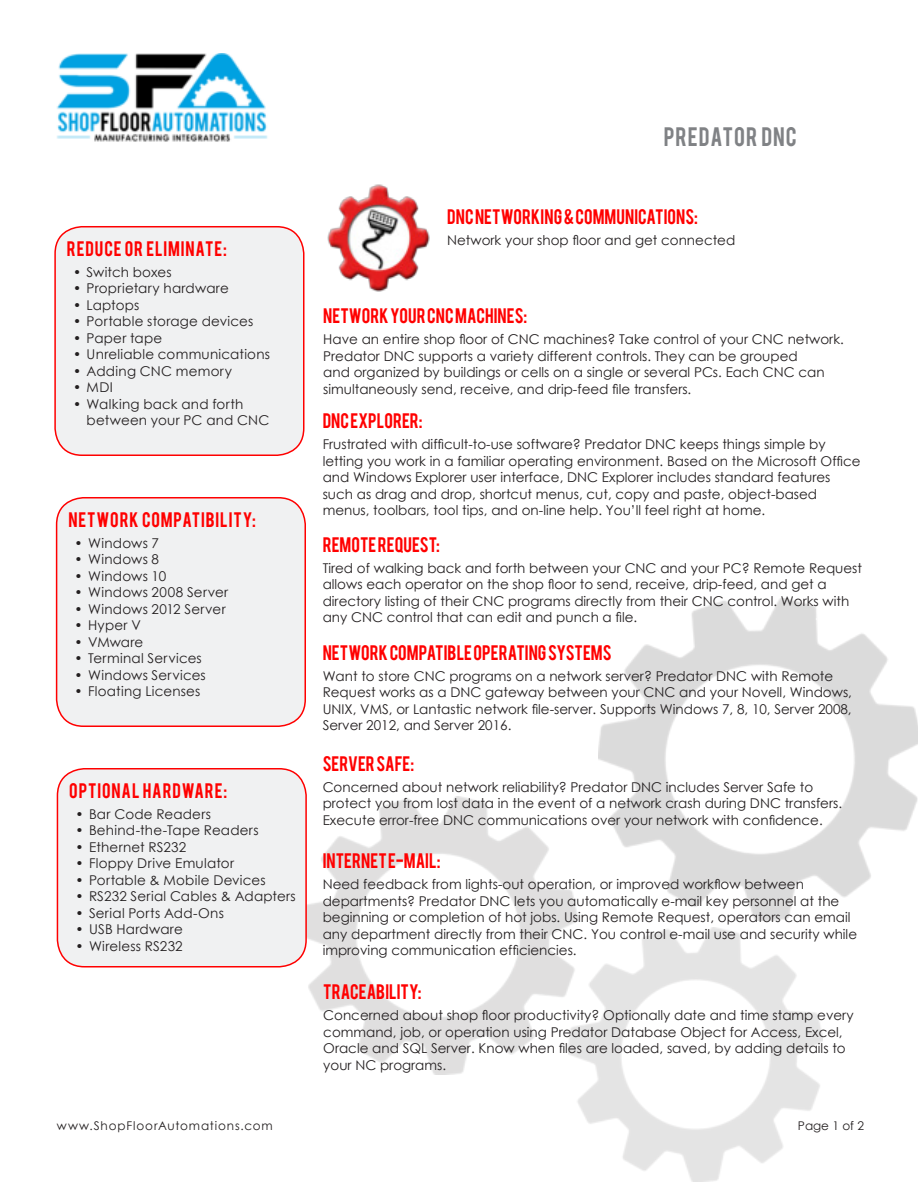
<style>
.page{position:relative;width:918px;height:1188px;background:#fff}
.page>*{position:absolute;margin:0;border:0;box-sizing:border-box;transform-origin:0 0}
.t1{font:21px "Bebas";letter-spacing:.05em;color:#808285}
.t2{font:16.5px "Bebas";letter-spacing:.005em;color:#f00}
.t3{font:16.5px "Bebas";letter-spacing:.055em;color:#f00}
.t4{font:13.5px/16.5px "Century Gothic";color:#231f20}
.t5{font:13.5px "Century Gothic";letter-spacing:.02em;color:#231f20}
.t6{font:13.5px "Century Gothic";letter-spacing:.025em;color:#231f20}
.t7{font:12px "Century Gothic";letter-spacing:.07em;color:#231f20}
</style>
<div class="page">
<img style="left:599px;top:598px;width:319px;height:322px">
<img style="left:299px;top:796px;width:279px;height:279px">
<div style="left:55px;top:227px;width:249px;height:228px;background:#f0f1f2;border-radius:27px"></div>
<div style="left:54px;top:226px;width:251px;height:230px;border:2px solid #f00;border-radius:27px"></div>
<img style="left:327px;top:184px;width:103px;height:108px">
<div style="left:57px;top:498px;width:248px;height:228px;background:#f0f1f2;border-radius:27px"></div>
<div style="left:56px;top:497px;width:250px;height:230px;border:2px solid #f00;border-radius:27px"></div>
<div style="left:57px;top:769px;width:249px;height:198px;background:#f0f1f2;border-radius:27px"></div>
<div style="left:57px;top:768px;width:250px;height:199px;border:2px solid #f00;border-radius:27px"></div>
<img style="left:56px;top:54px;width:212px;height:88px">
<img style="left:569px;top:928px;width:254px;height:254px">
<p class="t3" style="left:67px;top:240px;width:161px">REDUCE OR ELIMINATE:</p>
<p class="t4" style="left:73px;top:265px;width:100px">• Switch boxes</p>
<p class="t4" style="left:73px;top:281px;width:157px">• Proprietary hardware</p>
<p class="t4" style="left:73px;top:298px;width:68px">• Laptops</p>
<p class="t4" style="left:73px;top:314px;width:182px">• Portable storage devices</p>
<p class="t4" style="left:73px;top:331px;width:91px">• Paper tape</p>
<p class="t5" style="left:73px;top:349px;width:198px">• Unreliable communications</p>
<p class="t5" style="left:73px;top:366px;width:160px">• Adding CNC memory</p>
<p class="t4" style="left:73px;top:380px;width:41px">• MDI</p>
<p class="t4" style="left:87px;top:397px;width:184px;text-indent:-14px">• Walking back and forth between your PC and CNC</p>
<p class="t3" style="left:68px;top:511px;width:189px">NETWORK COMPATIBILITY:</p>
<p class="t5" style="left:75px;top:538px;width:86px">• Windows 7</p>
<p class="t5" style="left:75px;top:554px;width:86px">• Windows 8</p>
<p class="t4" style="left:75px;top:569px;width:93px">• Windows 10</p>
<p class="t6" style="left:75px;top:587px;width:155px">• Windows 2008 Server</p>
<p class="t5" style="left:75px;top:604px;width:153px">• Windows 2012 Server</p>
<p class="t4" style="left:75px;top:618px;width:68px">• Hyper V</p>
<p class="t4" style="left:75px;top:635px;width:70px">• VMware</p>
<p class="t5" style="left:75px;top:653px;width:129px">• Terminal Services</p>
<p class="t5" style="left:75px;top:670px;width:133px">• Windows Services</p>
<p class="t4" style="left:75px;top:684px;width:127px">• Floating Licenses</p>
<p class="t3" style="left:69px;top:782px;width:159px">OPTIONAL HARDWARE:</p>
<p class="t4" style="left:76px;top:807px;width:137px">• Bar Code Readers</p>
<p class="t4" style="left:76px;top:823px;width:185px">• Behind-the-Tape Readers</p>
<p class="t4" style="left:76px;top:840px;width:112px">• Ethernet RS232</p>
<p class="t5" style="left:76px;top:858px;width:160px">• Floppy Drive Emulator</p>
<p class="t5" style="left:76px;top:875px;width:192px">• Portable &amp; Mobile Devices</p>
<p class="t4" style="left:76px;top:889px;width:222px">• RS232 Serial Cables &amp; Adapters</p>
<p class="t5" style="left:76px;top:908px;width:150px">• Serial Ports Add-Ons</p>
<p class="t5" style="left:76px;top:924px;width:109px">• USB Hardware</p>
<p class="t4" style="left:76px;top:939px;width:109px">• Wireless RS232</p>
<h1 class="t1" style="left:664px;top:127px;width:135px">PREDATOR DNC</h1>
<p class="t2" style="left:447px;top:209px;width:252px">DNC NETWORKING &amp; COMMUNICATIONS:</p>
<p class="t4" style="left:447px;top:232px;width:290px">Network your shop floor and get connected</p>
<p class="t2" style="left:323px;top:308px;width:206px">NETWORK YOUR CNC MACHINES:</p>
<p class="t4" style="left:323px;top:332px;width:522px">Have an entire shop floor of CNC machines? Take control of your CNC network.<br>Predator DNC supports a variety different controls. They can be grouped<br>and organized by buildings or cells on a single or several PCs. Each CNC can simultaneously send, receive, and drip-feed file transfers.</p>
<p class="t2" style="left:323px;top:413px;width:102px">DNC EXPLORER:</p>
<p class="t4" style="left:323px;top:437px;width:539px">Frustrated with difficult-to-use software? Predator DNC keeps things simple by letting you work in a familiar operating environment. Based on the Microsoft Office and Windows Explorer user interface, DNC Explorer includes standard features such as drag and drop, shortcut menus, cut, copy and paste, object-based menus, toolbars, tool tips, and on-line help. You’ll feel right at home.</p>
<p class="t2" style="left:323px;top:536px;width:119px">REMOTE REQUEST:</p>
<p class="t4" style="left:323px;top:559px;width:541px">Tired of walking back and forth between your CNC and your PC? Remote Request allows each operator on the shop floor to send, receive, drip-feed, and get a directory listing of their CNC programs directly from their CNC control. Works with any CNC control that can edit and punch a file.</p>
<p class="t2" style="left:323px;top:644px;width:290px">NETWORK COMPATIBLE OPERATING SYSTEMS</p>
<p class="t4" style="left:323px;top:669px;width:531px">Want to store CNC programs on a network server? Predator DNC with Remote Request works as a DNC gateway between your CNC and your Novell, Windows, UNIX, VMS, or Lantastic network file-server. Supports Windows 7, 8, 10, Server 2008, Server 2012, and Server 2016.</p>
<p class="t2" style="left:323px;top:755px;width:93px">SERVER SAFE:</p>
<p class="t4" style="left:323px;top:778px;width:521px">Concerned about network reliability? Predator DNC includes Server Safe to protect you from lost data in the event of a network crash during DNC transfers.<br>Execute error-free DNC communications over your network with confidence.</p>
<p class="t2" style="left:323px;top:853px;width:119px">INTERNET E-MAIL:</p>
<p class="t4" style="left:323px;top:876px;width:536px">Need feedback from lights-out operation, or improved workflow between departments? Predator DNC lets you automatically e-mail key personnel at the beginning or completion of hot jobs. Using Remote Request, operators can email any department directly from their CNC. You control e-mail use and security while improving communication efficiencies.</p>
<p class="t2" style="left:323px;top:984px;width:100px">TRACEABILITY:</p>
<p class="t4" style="left:323px;top:1007px;width:532px">Concerned about shop floor productivity? Optionally date and time stamp every command, job, or operation using Predator Database Object for Access, Excel, Oracle and SQL Server. Know when files are loaded, saved, by adding details to your NC programs.</p>
<p class="t7" style="left:57px;top:1121px;width:218px">www.ShopFloorAutomations.com</p>
<p class="t7" style="left:798px;top:1121px;width:68px">Page 1 of 2</p>
</div>
